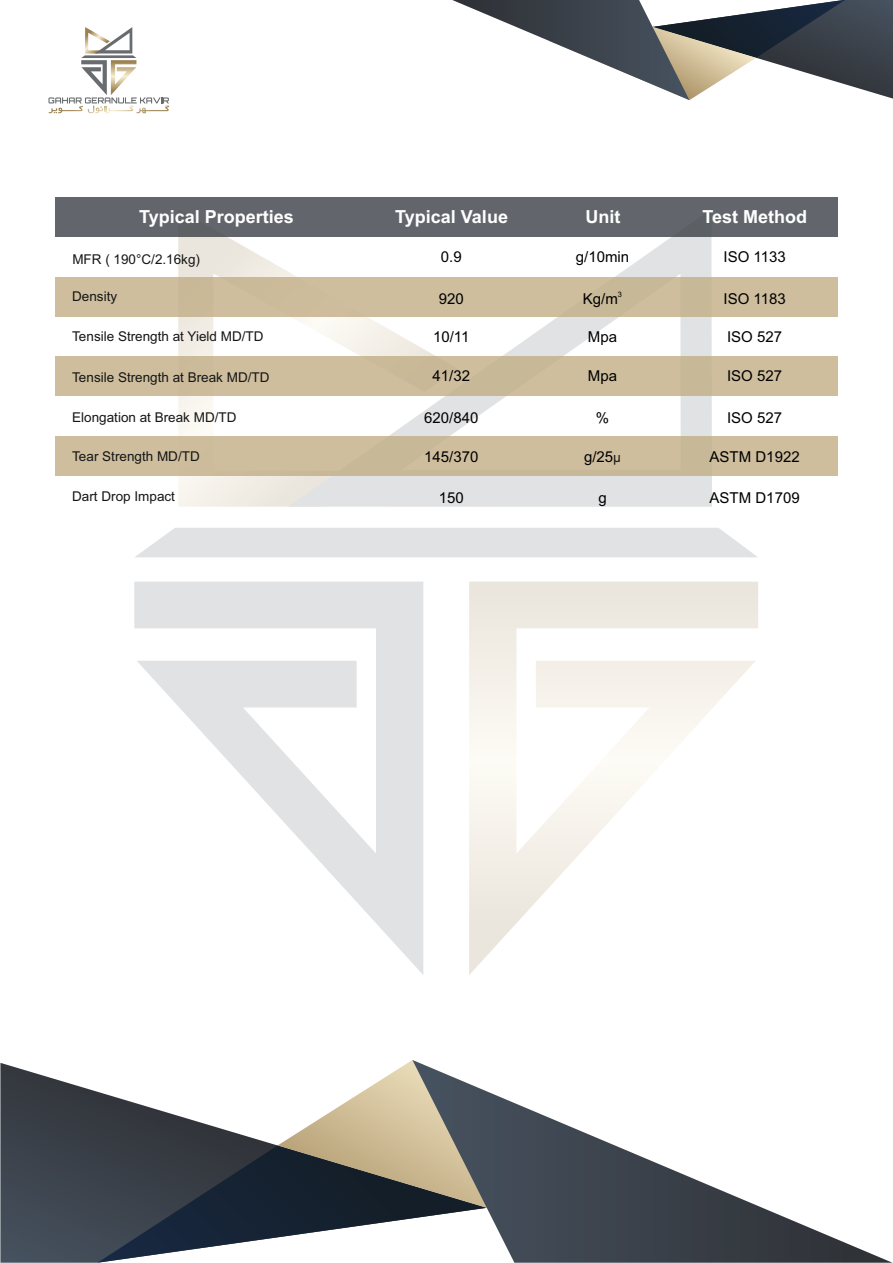
<style>
.page{position:relative;width:893px;height:1263px;background:#fff}
.page>*{position:absolute;margin:0;border:0;box-sizing:border-box;transform-origin:0 0}
.t1{font:700 18px "Arial";color:#fff}
.t2{font:15px "Arial";color:#000}
.t3{font:13.5px "Arial";color:#151616}
.t4{font:7.5px "Arial";color:#000}
.s1{font-size:13.5px;color:#151616}
</style>
<div class="page">
<div style="left:0;top:0;width:893px;height:1263px;background:#fff;opacity:.81"></div>
<svg style="left:452px;top:0;width:441px;height:100px"></svg>
<svg style="left:48px;top:27px;width:121px;height:86px"></svg>
<svg style="left:0;top:1063px;width:278px;height:200px"></svg>
<svg style="left:97px;top:1145px;width:315px;height:118px"></svg>
<svg style="left:278px;top:1060px;width:134px;height:148px"></svg>
<svg style="left:412px;top:1060px;width:480px;height:203px"></svg>
<div style="left:55px;top:277px;width:783px;height:39px;background:#cebe9e"></div>
<div style="left:55px;top:357px;width:783px;height:39px;background:#cebe9e"></div>
<div style="left:55px;top:436px;width:783px;height:40px;background:#cebe9e"></div>
<div style="left:55px;top:197px;width:783px;height:40px;background:#62666c"></div>
<h1 class="t1" style="left:139px;top:210px;width:156px">Typical Properties</h1>
<h1 class="t1" style="left:395px;top:210px;width:114px">Typical Value</h1>
<h1 class="t1" style="left:586px;top:210px;width:36px">Unit</h1>
<h1 class="t1" style="left:702px;top:210px;width:106px">Test Method</h1>
<p class="t3" style="left:72px;top:254px;width:129px">MFR ( 190°C/2.16kg)</p>
<p class="t3" style="left:72px;top:291px;width:47px">Density</p>
<p class="t3" style="left:72px;top:331px;width:193px">Tensile Strength at Yield MD/TD</p>
<p class="t3" style="left:72px;top:372px;width:199px">Tensile Strength at Break MD/TD</p>
<p class="t3" style="left:72px;top:412px;width:166px">Elongation at Break MD/TD</p>
<p class="t3" style="left:72px;top:451px;width:129px">Tear Strength MD/TD</p>
<p class="t3" style="left:72px;top:491px;width:104px">Dart Drop Impact</p>
<p class="t2" style="left:441px;top:251px;width:22px">0.9</p>
<p class="t2" style="left:576px;top:251px;width:55px">g/10min</p>
<p class="t2" style="left:723px;top:251px;width:64px">ISO 1133</p>
<p class="t2" style="left:439px;top:293px;width:27px">920</p>
<p class="t4" style="left:618px;top:291px;width:6px">3</p>
<p class="t2" style="left:583px;top:293px;width:37px">Kg/m</p>
<p class="t2" style="left:723px;top:293px;width:64px">ISO 1183</p>
<p class="t2" style="left:433px;top:331px;width:38px">10/11</p>
<p class="t2" style="left:588px;top:331px;width:31px">Mpa</p>
<p class="t2" style="left:727px;top:331px;width:57px">ISO 527</p>
<p class="t2" style="left:433px;top:370px;width:39px">41/32</p>
<p class="t2" style="left:588px;top:370px;width:31px">Mpa</p>
<p class="t2" style="left:727px;top:370px;width:57px">ISO 527</p>
<p class="t2" style="left:424px;top:412px;width:56px">620/840</p>
<p class="t2" style="left:596px;top:412px;width:15px">%</p>
<p class="t2" style="left:727px;top:412px;width:57px">ISO 527</p>
<p class="t2" style="left:424px;top:451px;width:56px">145/370</p>
<p class="t2" style="left:584px;top:451px;width:38px">g/25<span class="s1">μ</span></p>
<p class="t2" style="left:710px;top:451px;width:92px">ASTM D1922</p>
<p class="t2" style="left:439px;top:492px;width:27px">150</p>
<p class="t2" style="left:598px;top:492px;width:10px">g</p>
<p class="t2" style="left:710px;top:492px;width:92px">ASTM D1709</p>
</div>
